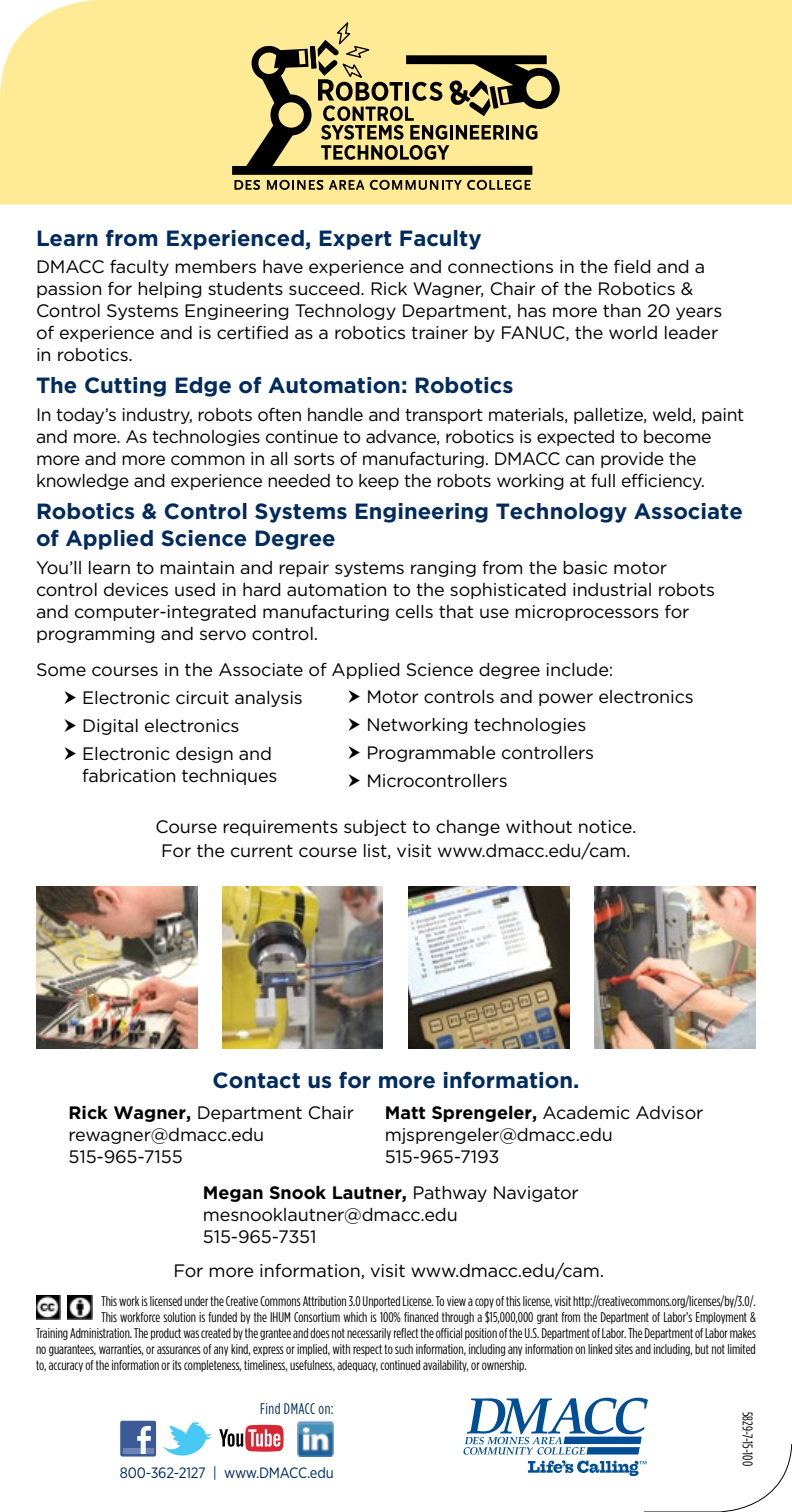
<style>
.page{position:relative;width:792px;height:1512px;background:#fff}
.page>*{position:absolute;margin:0;border:0;box-sizing:border-box;transform-origin:0 0}
.t1{font:700 22px/26.4px "Gotham";color:#002b5c}
.t2{font:18px/22px "Gotham";letter-spacing:-.01em;color:#000}
.t3{font:700 18px "Gotham";color:#000}
.t4{font:15.4px "Gotham Condensed";letter-spacing:.03em;color:#002b5c}
.t5{font:15px "Gotham Narrow";letter-spacing:-.015em;color:#002b5c}
.t6{font:14px/16px "Gotham Condensed";color:#000;text-align:justify}
.s1{font-weight:700}
.s2{font-weight:400}
</style>
<div class="page">
<div style="left:0;top:0;width:792px;height:204px;background:#ffeb95"></div>
<div style="left:232px;top:166px;width:300px;height:9px;background:#000"></div>
<svg style="left:244px;top:22px;width:316px;height:148px;background:#b9aa6c"></svg>
<svg style="left:234px;top:180px;width:26px;height:10px"></svg>
<svg style="left:267px;top:180px;width:56px;height:10px"></svg>
<svg style="left:329px;top:180px;width:202px;height:10px;background:#9e915c"></svg>
<img style="left:36px;top:887px;width:162px;height:161px">
<img style="left:222px;top:887px;width:161px;height:161px">
<img style="left:408px;top:887px;width:162px;height:161px">
<img style="left:594px;top:887px;width:162px;height:161px">
<img style="left:36px;top:1295px;width:25px;height:25px">
<img style="left:68px;top:1295px;width:24px;height:25px">
<svg style="left:463px;top:1397px;width:329px;height:115px"></svg>
<svg style="left:162px;top:1422px;width:50px;height:34px"></svg>
<svg style="left:219px;top:1425px;width:65px;height:27px"></svg>
<div style="left:120px;top:1421px;width:36px;height:36px;background:#3c5a98;border-radius:2px"></div>
<div style="left:123px;top:1449px;width:31px;height:5px;background:#6d85b3"></div>
<svg style="left:137px;top:1426px;width:14px;height:28px"></svg>
<img style="left:298px;top:1421px;width:36px;height:36px">
<h4 class="t1" style="left:36px;top:224px;width:447px">Learn from Experienced, Expert Faculty</h4>
<p class="t2" style="left:36px;top:256px;width:688px">DMACC faculty members have experience and connections in the feld and a passion for helping students succeed. Rick Wagner, Chair of the Robotics &amp; Control Systems Engineering Technology Department, has more than 20 years of experience and is certifed as a robotics trainer by FANUC, the world leader in robotics.</p>
<h4 class="t1" style="left:36px;top:372px;width:479px">The Cutting Edge of Automation: Robotics</h4>
<p class="t2" style="left:36px;top:404px;width:710px">In today’s industry, robots often handle and transport materials, palletize, weld, paint and more. As technologies continue to advance, robotics is expected to become more and more common in all sorts of manufacturing. DMACC can provide the knowledge and experience needed to keep the robots working at full effciency.</p>
<h4 class="t1" style="left:36px;top:498px;width:708px">Robotics &amp; Control Systems Engineering Technology Associate of Applied Science Degree</h4>
<p class="t2" style="left:36px;top:556px;width:681px">You’ll learn to maintain and repair systems ranging from the basic motor control devices used in hard automation to the sophisticated industrial robots and computer-integrated manufacturing cells that use microprocessors for programming and servo control.</p>
<p class="t2" style="left:36px;top:659px;width:579px">Some courses in the Associate of Applied Science degree include:</p>
<p class="t2" style="left:82px;top:686px;width:222px">Electronic circuit analysis</p>
<p class="t2" style="left:366px;top:686px;width:329px">Motor controls and power electronics</p>
<p class="t2" style="left:82px;top:714px;width:159px">Digital electronics</p>
<p class="t2" style="left:366px;top:714px;width:221px">Networking technologies</p>
<p class="t2" style="left:82px;top:742px;width:191px">Electronic design and</p>
<p class="t2" style="left:366px;top:741px;width:229px">Programmable controllers</p>
<p class="t2" style="left:82px;top:764px;width:197px">fabrication techniques</p>
<p class="t2" style="left:366px;top:769px;width:143px">Microcontrollers</p>
<p class="t2" style="left:156px;top:814px;width:482px;line-height:24px;text-align:center">Course requirements subject to change without notice.<br>For the current course list, visit www.dmacc.edu/cam.</p>
<h4 class="t1" style="left:213px;top:1067px;width:368px">Contact us for more information.</h4>
<p class="t2" style="left:69px;top:1101px;width:287px"><span class="s1">Rick Wagner,</span> Department Chair</p>
<p class="t3" style="left:385px;top:1102px;width:320px">Matt Sprengeler, <span class="s2">Academic Advisor</span></p>
<p class="t2" style="left:69px;top:1123px;width:197px">rewagner@dmacc.edu</p>
<p class="t2" style="left:385px;top:1123px;width:230px">mjsprengeler@dmacc.edu</p>
<p class="t2" style="left:69px;top:1145px;width:116px">515-965-7155</p>
<p class="t2" style="left:385px;top:1145px;width:116px">515-965-7193</p>
<p class="t2" style="left:203px;top:1182px;width:377px"><span class="s1">Megan Snook Lautner,</span> Pathway Navigator mesnooklautner@dmacc.edu<br>515-965-7351</p>
<p class="t2" style="left:173px;top:1260px;width:432px">For more information, visit www.dmacc.edu/cam.</p>
<p class="t6" style="left:101px;top:1293px;width:656px">This work is licensed under the Creative Commons Attribution 3.0 Unported License. To view a copy of this license, visit http://creativecommons.org/licenses/by/3.0/.</p>
<p class="t6" style="left:36px;top:1309px;width:722px;text-indent:65px">This workforce solution is funded by the IHUM Consortium which is 100% fnanced through a $15,000,000 grant from the Department of Labor’s Employment &amp; Training Administration. The product was created by the grantee and does not necessarily refect the offcial position of the U.S. Department of Labor. The Department of Labor makes no guarantees, warranties, or assurances of any kind, express or implied, with respect to such information, including any information on linked sites and including, but not limited</p>
<p class="t6" style="left:36px;top:1357px;width:492px">to, accuracy of the information or its completeness, timeliness, usefulness, adequacy, continued availability, or ownership.</p>
<p class="t4" style="left:260px;top:1400px;width:75px">Find DMACC on:</p>
<p class="t6" style="left:756px;top:1412px;width:56px;rotate:90deg">5829-7-15-100</p>
<p class="t5" style="left:120px;top:1463px;width:215px">800-362-2127 | www.DMACC.edu</p>
</div>
